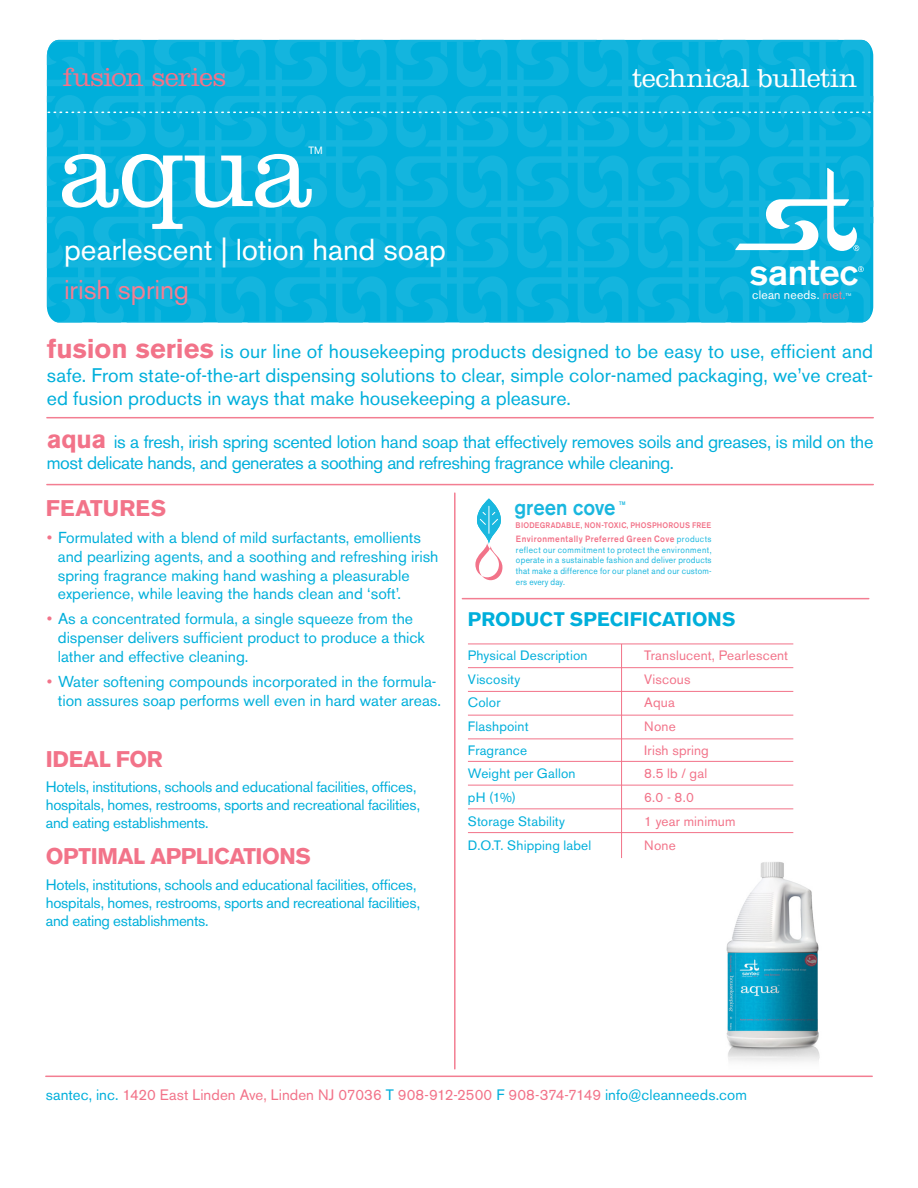
<style>
.page{position:relative;width:918px;height:1188px;background:#fff}
.page>*{position:absolute;margin:0;border:0;box-sizing:border-box;transform-origin:0 0}
.t1{font:300 108px "Clarendon";color:#fff}
.t2{font:500 36.45px "Akzidenz Grotesk BE";letter-spacing:-.005em;color:#fff}
.t3{font:30px "Akzidenz Grotesk BE";color:#fff}
.t4{font:300 27px "Clarendon";letter-spacing:-.005em;color:#fff}
.t5{font:300 27px "Clarendon";letter-spacing:-.02em;color:#f27389}
.t6{font:27px "Akzidenz Grotesk BE";color:#f37e92}
.t7{font:700 22.5px "Akzidenz Grotesk BE";letter-spacing:-.02em;color:#f27389}
.t8{font:700 22.5px "Akzidenz Grotesk BE";letter-spacing:.01em;color:#f27389}
.t9{font:500 21.9px "Akzidenz Grotesk BE";letter-spacing:-.005em;color:#1ab7df;scale:.92 1}
.t10{font:19.5px/23.4px "Akzidenz Grotesk BE";color:#00afdb;text-align:justify}
.t11{font:700 19.5px "Akzidenz Grotesk BE";letter-spacing:.005em;color:#00afdb}
.t12{font:18px/21.6px "Akzidenz Grotesk BE";letter-spacing:-.02em;color:#00afdb}
.t13{font:15.75px/18.9px "Akzidenz Grotesk BE";color:#00afdb}
.t14{font:15px/18px "Akzidenz Grotesk BE";letter-spacing:-.015em;color:#00afdb}
.t15{font:15px "Akzidenz Grotesk BE";letter-spacing:.005em;color:#f27389}
.t16{font:13.5px "Akzidenz Grotesk BE";letter-spacing:.015em;color:#00afdb}
.t17{font:13.5px "Akzidenz Grotesk BE";letter-spacing:.015em;color:#f27389}
.t18{font:12.15px "Akzidenz Grotesk BE";letter-spacing:.015em;color:#fff}
.t19{font:10.5px "Akzidenz Grotesk BE";color:#fff}
.t20{font:9px/10.8px "Akzidenz Grotesk BE";letter-spacing:.025em;color:#1ab7df;text-align:justify;scale:.92 1}
.t21{font:500 8.1px "Akzidenz Grotesk BE";letter-spacing:.03em;color:#f27389;scale:.92 1}
.t22{font:500 4.95px "Akzidenz Grotesk BE";color:#1ab7df;scale:.92 1}
.t23{font:3.9px "Akzidenz Grotesk BE";color:#fff}
.s1{color:#f37e92}
.s2{font-weight:700;font-size:27px;color:#f27389}
.s3{font-weight:700;font-size:25.5px;color:#f27389}
.s4{font-family:"Gotham";color:#f27389}
.s5{font-weight:500;color:#f27389}
.s6{color:#00afdb}
</style>
<div class="page">
<img style="left:651px;top:862px;width:222px;height:215px">
<hr style="left:46px;top:1076px;width:826px;height:1px;background:#f37e92">
<hr style="left:454px;top:493px;width:2px;height:576px;background:#f37e92">
<hr style="left:468px;top:644px;width:325px;height:1px;background:#f27389">
<hr style="left:468px;top:667px;width:325px;height:1px;background:#f27389">
<hr style="left:468px;top:691px;width:325px;height:1px;background:#f27389">
<hr style="left:468px;top:715px;width:325px;height:1px;background:#f27389">
<hr style="left:468px;top:739px;width:325px;height:1px;background:#f27389">
<hr style="left:621px;top:644px;width:1px;height:214px;background:#f27389">
<hr style="left:468px;top:761px;width:325px;height:1px;background:#f27389">
<hr style="left:468px;top:785px;width:325px;height:1px;background:#f27389">
<hr style="left:468px;top:809px;width:325px;height:1px;background:#f27389">
<hr style="left:468px;top:832px;width:325px;height:1px;background:#f27389">
<hr style="left:47px;top:417px;width:826px;height:1px;background:#f37e92">
<hr style="left:47px;top:484px;width:826px;height:1px;background:#f37e92">
<hr style="left:462px;top:598px;width:407px;height:1px;background:#f37e92">
<svg style="left:47px;top:40px;width:826px;height:282px;background:#0cb2dc"></svg>
<svg style="left:475px;top:498px;width:27px;height:82px"></svg>
<h3 class="t5" style="left:63px;top:62px;width:165px">fusion series</h3>
<h3 class="t4" style="left:632px;top:63px;width:227px">technical bulletin</h3>
<p class="t19" style="left:308px;top:144px;width:16px">TM</p>
<h1 class="t1" style="left:60px;top:108px;width:255px">aqua</h1>
<h3 class="t3" style="left:64px;top:231px;width:383px">pearlescent | lotion hand soap</h3>
<h3 class="t6" style="left:64px;top:274px;width:127px">irish spring</h3>
<h2 class="t2" style="left:749px;top:250px;width:110px">santec</h2>
<p class="t18" style="left:752px;top:288px;width:95px">clean needs. <span class="s1">met.</span></p>
<p class="t23" style="left:846px;top:292px;width:7px">TM</p>
<p class="t10" style="left:47px;top:340px;width:828px"><span class="s2">fusion series</span> is our line of housekeeping products designed to be easy to use, efficient and safe. From state-of-the-art dispensing solutions to clear, simple color-named packaging, we’ve creat&shy;ed fusion products in ways that make housekeeping a pleasure.</p>
<p class="t12" style="left:47px;top:431px;width:828px"><span class="s3">aqua</span> is a fresh, irish spring scented lotion hand soap that effectively removes soils and greases, is mild on the most delicate hands, and generates a soothing and refreshing fragrance while cleaning.</p>
<h3 class="t8" style="left:46px;top:495px;width:122px">FEATURES</h3>
<p class="t13" style="left:58px;top:528px;width:382px;text-indent:-12px"><span class="s4">•</span> Formulated with a blend of mild surfactants, emollients and pearlizing agents, and a soothing and refreshing irish spring fragrance making hand washing a pleasurable experience, while leaving the hands clean and ‘soft’.</p>
<p class="t13" style="left:58px;top:609px;width:368px;text-indent:-12px"><span class="s4">•</span> As a concentrated formula, a single squeeze from the dispenser delivers sufficient product to produce a thick lather and effective cleaning.</p>
<p class="t13" style="left:46px;top:672px;width:397px;text-align:right"><span class="s4">•</span> Water softening compounds incorporated in the formula&shy;tion assures soap performs well even in hard water areas.</p>
<h3 class="t7" style="left:46px;top:746px;width:118px">IDEAL FOR</h3>
<p class="t14" style="left:46px;top:778px;width:376px">Hotels, institutions, schools and educational facilities, offices, hospitals, homes, restrooms, sports and recreational facilities, and eating establishments.</p>
<h3 class="t7" style="left:46px;top:843px;width:267px">OPTIMAL APPLICATIONS</h3>
<p class="t14" style="left:46px;top:876px;width:376px">Hotels, institutions, schools and educational facilities, offices, hospitals, homes, restrooms, sports and recreational facilities, and eating establishments.</p>
<p class="t22" style="left:619px;top:500px;width:9px">TM</p>
<h3 class="t9" style="left:515px;top:494px;width:111px">green cove</h3>
<p class="t21" style="left:516px;top:521px;width:214px">BIODEGRADABLE, NON-TOXIC, PHOSPHOROUS FREE</p>
<p class="t20" style="left:516px;top:533px;width:214px"><span class="s5">Environmentally Preferred Green Cove</span> products reflect our commitment to protect the environment, operate in a sustainable fashion and deliver products that make a difference for our planet and our custom&shy;ers every day.</p>
<p class="t11" style="left:468px;top:608px;width:269px">PRODUCT SPECIFICATIONS</p>
<p class="t16" style="left:468px;top:647px;width:121px">Physical Description</p>
<p class="t17" style="left:644px;top:647px;width:146px">Translucent, Pearlescent</p>
<p class="t16" style="left:468px;top:671px;width:54px">Viscosity</p>
<p class="t17" style="left:644px;top:671px;width:48px">Viscous</p>
<p class="t16" style="left:468px;top:695px;width:34px">Color</p>
<p class="t17" style="left:644px;top:695px;width:32px">Aqua</p>
<p class="t16" style="left:468px;top:718px;width:62px">Flashpoint</p>
<p class="t17" style="left:644px;top:718px;width:33px">None</p>
<p class="t16" style="left:468px;top:742px;width:61px">Fragrance</p>
<p class="t17" style="left:644px;top:742px;width:66px">Irish spring</p>
<p class="t16" style="left:468px;top:766px;width:109px">Weight per Gallon</p>
<p class="t17" style="left:644px;top:766px;width:64px">8.5 lb / gal</p>
<p class="t16" style="left:468px;top:789px;width:50px">pH (1%)</p>
<p class="t17" style="left:644px;top:789px;width:51px">6.0 - 8.0</p>
<p class="t16" style="left:468px;top:813px;width:99px">Storage Stability</p>
<p class="t17" style="left:644px;top:813px;width:93px">1 year minimum</p>
<p class="t16" style="left:468px;top:837px;width:125px">D.O.T. Shipping label</p>
<p class="t17" style="left:644px;top:837px;width:33px">None</p>
<p class="t15" style="left:46px;top:1086px;width:703px"><span class="s6">santec, inc.</span> 1420 East Linden Ave, Linden NJ 07036 <span class="s6">T</span> 908-912-2500 <span class="s6">F</span> 908-374-7149 <span class="s6">info@cleanneeds.com</span></p>
</div>
